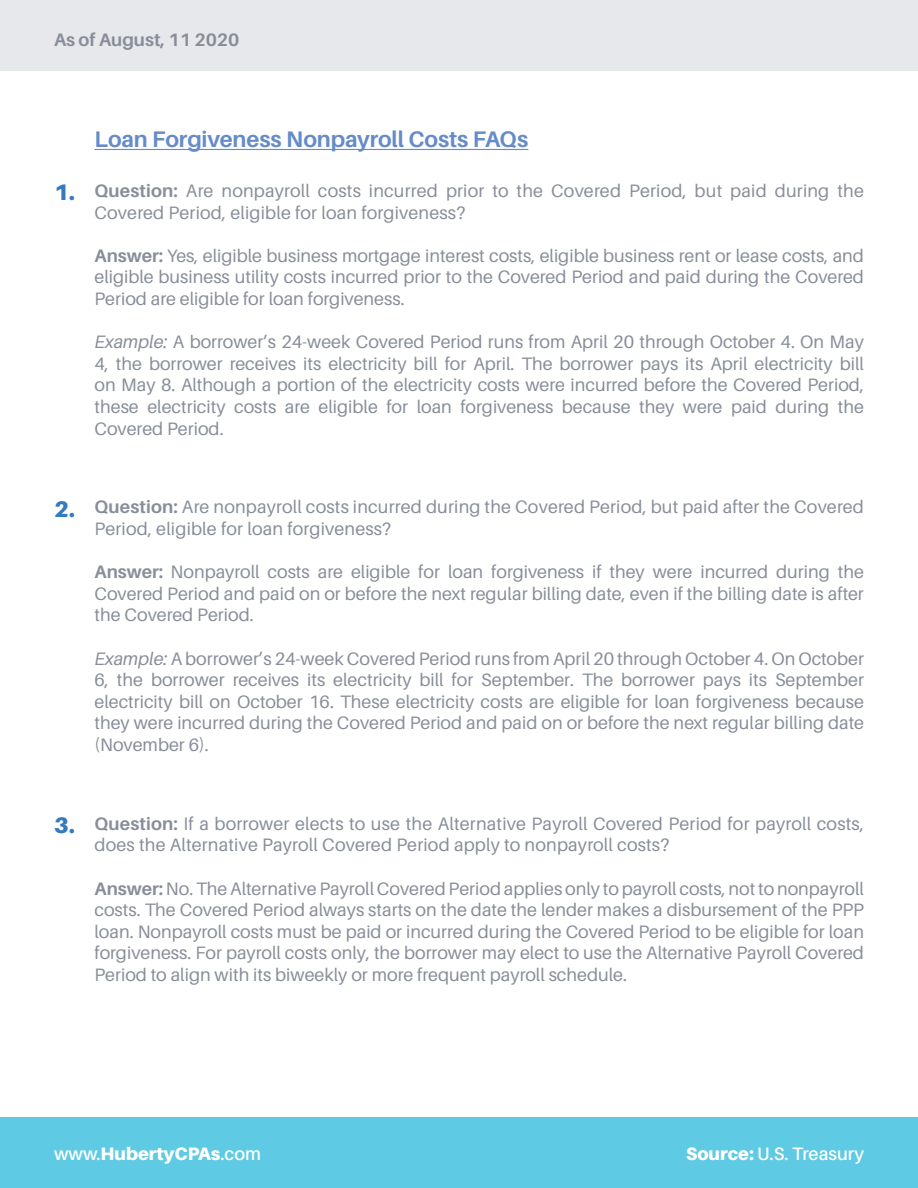
<style>
.page{position:relative;width:918px;height:1188px;background:#fff}
.page>*{position:absolute;margin:0;border:0;box-sizing:border-box;transform-origin:0 0}
.t1{font:700 22.5px "Aileron";letter-spacing:-.005em;color:#658cc8}
.t2{font:900 22.5px "Aileron";color:#367abe}
.body_copy{font:18px/21.6px "Aileron";letter-spacing:.01em;color:#888e99;text-align:justify}
.t3{font:900 18px "Aileron";color:#fff}
.t4{font:600 18px "Aileron";color:#fff}
.t5{font:700 18px "Aileron";color:#888e99}
.s1{font-weight:700}
.s2{font-style:italic}
.s3{font-weight:600}
.s4{font-weight:900}
</style>
<div class="page">
<div style="left:0;top:1118px;width:918px;height:70px;background:#5fcae3"></div>
<div style="left:0;top:0;width:918px;height:71px;background:#e7e8eb"></div>
<hr style="left:94px;top:149px;width:434px;height:1px;background:#658cc8">
<p class="t5" style="left:54px;top:30px;width:187px">As of August, 11 2020</p>
<p class="t1" style="left:94px;top:127px;width:435px">Loan Forgiveness Nonpayroll Costs FAQs</p>
<p class="t2" style="left:54px;top:179px;width:22px">1.</p>
<p class="body_copy" style="left:94px;top:180px;width:771px"><span class="s1">Question:</span> Are nonpayroll costs incurred prior to the Covered Period, but paid during the<br>Covered Period, eligible for loan forgiveness?</p>
<p class="body_copy" style="left:94px;top:245px;width:771px"><span class="s1">Answer:</span> Yes, eligible business mortgage interest costs, eligible business rent or lease costs, and eligible business utility costs incurred prior to the Covered Period and paid during the Covered Period are eligible for loan forgiveness.</p>
<p class="body_copy" style="left:94px;top:331px;width:771px"><span class="s2">Example:</span> A borrower’s 24-week Covered Period runs from April 20 through October 4. On May 4, the borrower receives its electricity bill for April. The borrower pays its April electricity bill on May 8. Although a portion of the electricity costs were incurred before the Covered Period, these electricity costs are eligible for loan forgiveness because they were paid during the Covered Period.</p>
<p class="t2" style="left:54px;top:496px;width:22px">2.</p>
<p class="body_copy" style="left:94px;top:497px;width:771px"><span class="s1">Question:</span> Are nonpayroll costs incurred during the Covered Period, but paid after the Covered<br>Period, eligible for loan forgiveness?</p>
<p class="body_copy" style="left:94px;top:561px;width:771px"><span class="s1">Answer:</span> Nonpayroll costs are eligible for loan forgiveness if they were incurred during the Covered Period and paid on or before the next regular billing date, even if the billing date is after the Covered Period.</p>
<p class="body_copy" style="left:94px;top:648px;width:771px"><span class="s2">Example:</span> A borrower’s 24-week Covered Period runs from April 20 through October 4. On October 6, the borrower receives its electricity bill for September. The borrower pays its September electricity bill on October 16. These electricity costs are eligible for loan forgiveness because they were incurred during the Covered Period and paid on or before the next regular billing date (November 6).</p>
<p class="t2" style="left:54px;top:812px;width:22px">3.</p>
<p class="body_copy" style="left:94px;top:813px;width:771px"><span class="s1">Question:</span> If a borrower elects to use the Alternative Payroll Covered Period for payroll costs, does the Alternative Payroll Covered Period apply to nonpayroll costs?</p>
<p class="body_copy" style="left:94px;top:878px;width:771px"><span class="s1">Answer:</span> No. The Alternative Payroll Covered Period applies only to payroll costs, not to nonpayroll costs. The Covered Period always starts on the date the lender makes a disbursement of the PPP loan. Nonpayroll costs must be paid or incurred during the Covered Period to be eligible for loan forgiveness. For payroll costs only, the borrower may elect to use the Alternative Payroll Covered Period to align with its biweekly or more frequent payroll schedule.</p>
<p class="t3" style="left:54px;top:1143px;width:209px"><span class="s3">www.</span>HubertyCPAs<span class="s3">.com</span></p>
<p class="t4" style="left:686px;top:1144px;width:179px"><span class="s4">Source:</span> U.S. Treasury</p>
</div>
